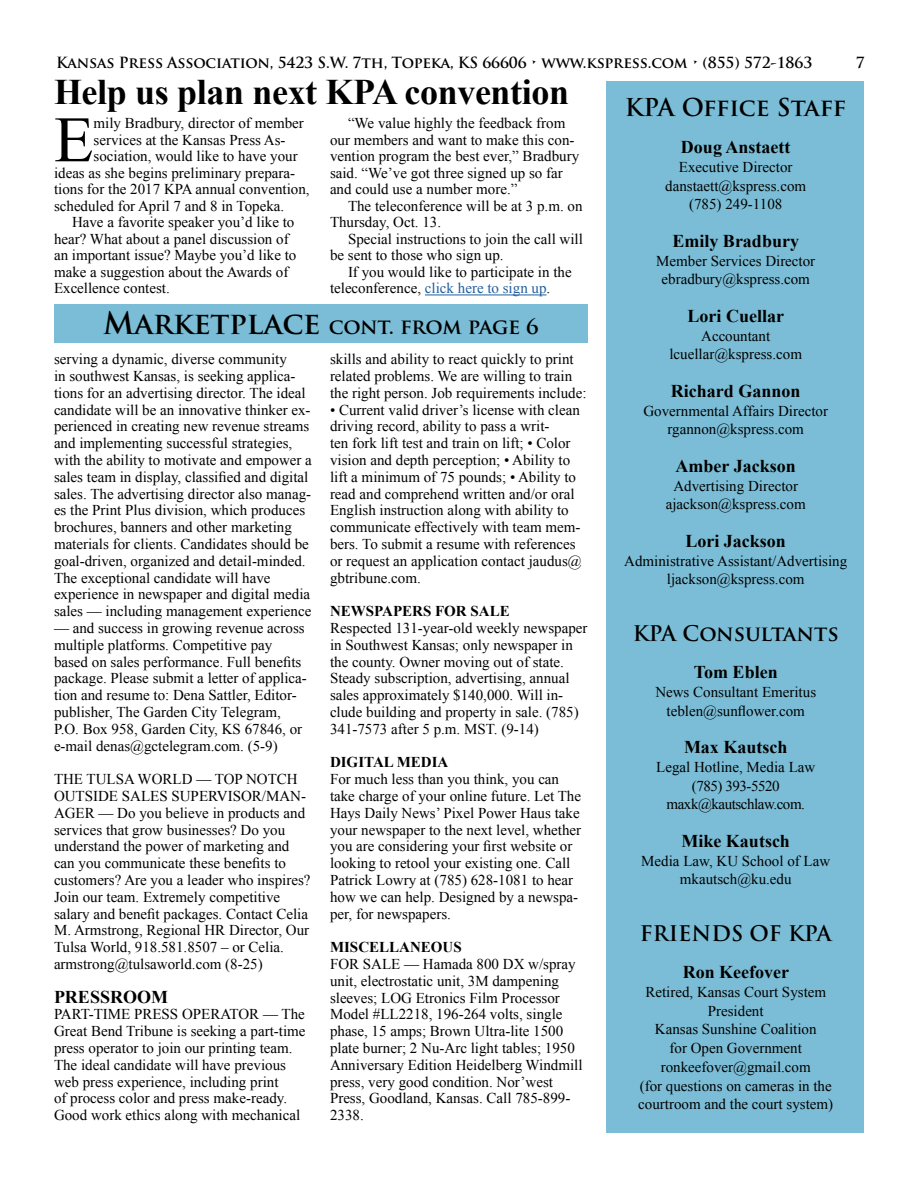
<style>
.page{position:relative;width:918px;height:1188px;background:#fff}
.page>*{position:absolute;margin:0;border:0;box-sizing:border-box;transform-origin:0 0}
.t1{font:64.8px "Times New Roman";color:#000}
.t2{font:700 36px "Times New Roman";letter-spacing:-.01em;color:#000}
.t3{font:700 24px "Trajan Pro";letter-spacing:-.02em;color:#000}
.t4{font:700 21px "Trajan Pro";letter-spacing:-.01em;color:#000}
.t5{font:700 18px "Times New Roman";color:#000}
.t6{font:15px/16.8px "Times New Roman";color:#000}
.t7{font:700 15px "Trajan Pro";letter-spacing:-.01em;color:#000}
.t8{font:15px/18.8px "Times New Roman";letter-spacing:-.03em;color:#000;text-align:center}
.t9{font:700 15px "Times New Roman";color:#000}
.s1{color:#215e9e}
.s2{font-size:30px}
</style>
<div class="page">
<div style="left:606px;top:81px;width:258px;height:1051px;background:#7bbdd6"></div>
<div style="left:54px;top:304px;width:534px;height:40px;background:#7bbdd6"></div>
<hr style="left:425px;top:295px;width:122px;height:1px;background:#215e9e">
<p class="t7" style="left:56px;top:53px;width:758px">Kansas Press Association, 5423 S.W. 7th, Topeka, KS 66606 • www.kspress.com • (855) 572-1863</p>
<p class="t7" style="left:856px;top:53px;width:10px">7</p>
<h3 class="t3" style="left:625px;top:92px;width:223px">KPA Office Staff</h3>
<p class="t5" style="left:681px;top:135px;width:111px">Doug Anstaett</p>
<p class="t6" style="left:665px;top:157px;width:142px;line-height:18.8px;text-align:center">Executive Director danstaett@kspress.com (785) 249-1108</p>
<p class="t5" style="left:672px;top:228px;width:128px">Emily Bradbury</p>
<p class="t6" style="left:656px;top:251px;width:161px;line-height:18.8px;text-align:center">Member Services Director ebradbury@kspress.com</p>
<p class="t5" style="left:688px;top:303px;width:98px">Lori Cuellar</p>
<p class="t6" style="left:669px;top:326px;width:134px;line-height:18.8px;text-align:center">Accountant lcuellar@kspress.com</p>
<p class="t5" style="left:671px;top:378px;width:131px">Richard Gannon</p>
<p class="t6" style="left:643px;top:401px;width:186px;line-height:18.8px;text-align:center">Governmental Affairs Director rgannon@kspress.com</p>
<p class="t5" style="left:676px;top:453px;width:122px">Amber Jackson</p>
<p class="t6" style="left:666px;top:476px;width:142px;line-height:18.8px;text-align:center">Advertising Director ajackson@kspress.com</p>
<p class="t5" style="left:685px;top:528px;width:102px">Lori Jackson</p>
<p class="t6" style="left:624px;top:551px;width:224px;line-height:18.8px;text-align:center">Administrative Assistant/Advertising ljackson@kspress.com</p>
<h3 class="t4" style="left:633px;top:620px;width:208px">KPA Consultants</h3>
<p class="t5" style="left:694px;top:660px;width:85px">Tom Eblen</p>
<p class="t6" style="left:655px;top:682px;width:162px;line-height:18.8px;text-align:center">News Consultant Emeritus teblen@sunflower.com</p>
<p class="t5" style="left:684px;top:735px;width:105px">Max Kautsch</p>
<p class="t8" style="left:656px;top:757px;width:161px">Legal Hotline, Media Law (785) 393-5520 maxk@kautschlaw.com.</p>
<p class="t5" style="left:681px;top:828px;width:110px">Mike Kautsch</p>
<p class="t6" style="left:641px;top:851px;width:190px;line-height:18.8px;text-align:center">Media Law, KU School of Law mkautsch@ku.edu</p>
<h3 class="t4" style="left:640px;top:920px;width:193px">FRIENDS OF KPA</h3>
<p class="t5" style="left:683px;top:960px;width:108px">Ron Keefover</p>
<p class="t6" style="left:638px;top:982px;width:196px;line-height:18.8px;text-align:center">Retired, Kansas Court System<br>President<br>Kansas Sunshine Coalition<br>for Open Government ronkeefover@gmail.com<br>(for questions on cameras in the courtroom and the court system)</p>
<h2 class="t2" style="left:54px;top:68px;width:517px">Help us plan next KPA convention</h2>
<h1 class="t1" style="left:54px;top:96px;width:41px">E</h1>
<p class="t6" style="left:94px;top:115px;width:212px">mily Bradbury, director of member</p>
<p class="t6" style="left:330px;top:115px;width:251px;text-indent:18px">“We value highly the feedback from our members and want to make this con&shy;vention program the best ever,” Bradbury said. “We’ve got three signed up so far and could use a number more.”</p>
<p class="t6" style="left:330px;top:197px;width:254px;text-indent:18px">The teleconference will be at 3 p.m. on<br>Thursday, Oct. 13.</p>
<p class="t6" style="left:330px;top:230px;width:255px;text-indent:18px">Special instructions to join the call will be sent to those who sign up.</p>
<p class="t6" style="left:330px;top:263px;width:243px;text-indent:18px">If you would like to participate in the teleconference, <span class="s1">click here to sign up</span>.</p>
<p class="t6" style="left:94px;top:131px;width:194px">services at the Kansas Press As-</p>
<p class="t6" style="left:94px;top:148px;width:206px">sociation, would like to have your</p>
<p class="t6" style="left:54px;top:164px;width:243px">ideas as she begins preliminary prepara-</p>
<p class="t6" style="left:54px;top:181px;width:257px">tions for the 2017 KPA annual convention,</p>
<p class="t6" style="left:54px;top:197px;width:232px">scheduled for April 7 and 8 in Topeka.</p>
<p class="t6" style="left:72px;top:214px;width:224px">Have a favorite speaker you’d like to</p>
<p class="t6" style="left:54px;top:230px;width:236px">hear? What about a panel discussion of</p>
<p class="t6" style="left:54px;top:247px;width:244px">an important issue? Maybe you’d like to</p>
<p class="t6" style="left:54px;top:263px;width:236px">make a suggestion about the Awards of</p>
<p class="t6" style="left:54px;top:280px;width:117px">Excellence contest.</p>
<h3 class="t4" style="left:103px;top:313px;width:437px"><span class="s2">Marketplace</span> cont. from page 6</h3>
<p class="t6" style="left:54px;top:350px;width:259px">serving a dynamic, diverse community<br>in southwest Kansas, is seeking applica&shy;tions for an advertising director. The ideal candidate will be an innovative thinker ex&shy;perienced in creating new revenue streams and implementing successful strategies, with the ability to motivate and empower a sales team in display, classified and digital sales. The advertising director also manag&shy;es the Print Plus division, which produces brochures, banners and other marketing materials for clients. Candidates should be goal-driven, organized and detail-minded.<br>The exceptional candidate will have experience in newspaper and digital media sales — including management experience</p>
<p class="t6" style="left:54px;top:619px;width:254px">— and success in growing revenue across multiple platforms. Competitive pay based on sales performance. Full benefits package. Please submit a letter of applica&shy;tion and resume to: Dena Sattler, Editor&shy;publisher, The Garden City Telegram, P.O. Box 958, Garden City, KS 67846, or e-mail denas@gctelegram.com. (5-9)</p>
<p class="t6" style="left:54px;top:770px;width:258px">THE TULSA WORLD — TOP NOTCH OUTSIDE SALES SUPERVISOR/MAN-AGER — Do you believe in products and services that grow businesses? Do you understand the power of marketing and can you communicate these benefits to customers? Are you a leader who inspires?<br>Join our team. Extremely competitive salary and benefit packages. Contact Celia M. Armstrong, Regional HR Director, Our Tulsa World, 918.581.8507 – or Celia. armstrong@tulsaworld.com (8-25)</p>
<p class="t5" style="left:54px;top:984px;width:116px">PRESSROOM</p>
<p class="t6" style="left:54px;top:1006px;width:253px">PART-TIME PRESS OPERATOR — The Great Bend Tribune is seeking a part-time press operator to join our printing team.<br>The ideal candidate will have previous web press experience, including print<br>of process color and press make-ready.<br>Good work ethics along with mechanical</p>
<p class="t6" style="left:330px;top:350px;width:258px">skills and ability to react quickly to print related problems. We are willing to train the right person. Job requirements include:</p>
<p class="t6" style="left:330px;top:401px;width:253px">• Current valid driver’s license with clean driving record, ability to pass a writ-<br>ten fork lift test and train on lift; • Color vision and depth perception; • Ability to lift a minimum of 75 pounds; • Ability to read and comprehend written and/or oral English instruction along with ability to communicate effectively with team mem&shy;bers. To submit a resume with references or request an application contact jaudus@ gbtribune.com.</p>
<p class="t9" style="left:330px;top:601px;width:181px">NEWSPAPERS FOR SALE</p>
<p class="t6" style="left:330px;top:619px;width:259px">Respected 131-year-old weekly newspaper in Southwest Kansas; only newspaper in the county. Owner moving out of state.<br>Steady subscription, advertising, annual sales approximately $140,000. Will in&shy;clude building and property in sale. (785)<br>341-7573 after 5 p.m. MST. (9-14)</p>
<p class="t9" style="left:330px;top:752px;width:120px">DIGITAL MEDIA</p>
<p class="t6" style="left:330px;top:770px;width:253px">For much less than you think, you can take charge of your online future. Let The Hays Daily News’ Pixel Power Haus take your newspaper to the next level, whether you are considering your first website or looking to retool your existing one. Call Patrick Lowry at (785) 628-1081 to hear how we can help. Designed by a newspa&shy;per, for newspapers.</p>
<p class="t9" style="left:330px;top:937px;width:133px">MISCELLANEOUS</p>
<p class="t6" style="left:330px;top:955px;width:254px">FOR SALE — Hamada 800 DX w/spray unit, electrostatic unit, 3M dampening sleeves; LOG Etronics Film Processor Model #LL2218, 196-264 volts, single phase, 15 amps; Brown Ultra-lite 1500 plate burner; 2 Nu-Arc light tables; 1950<br>Anniversary Edition Heidelberg Windmill press, very good condition. Nor’west Press, Goodland, Kansas. Call 785-899- 2338.</p>
</div>
